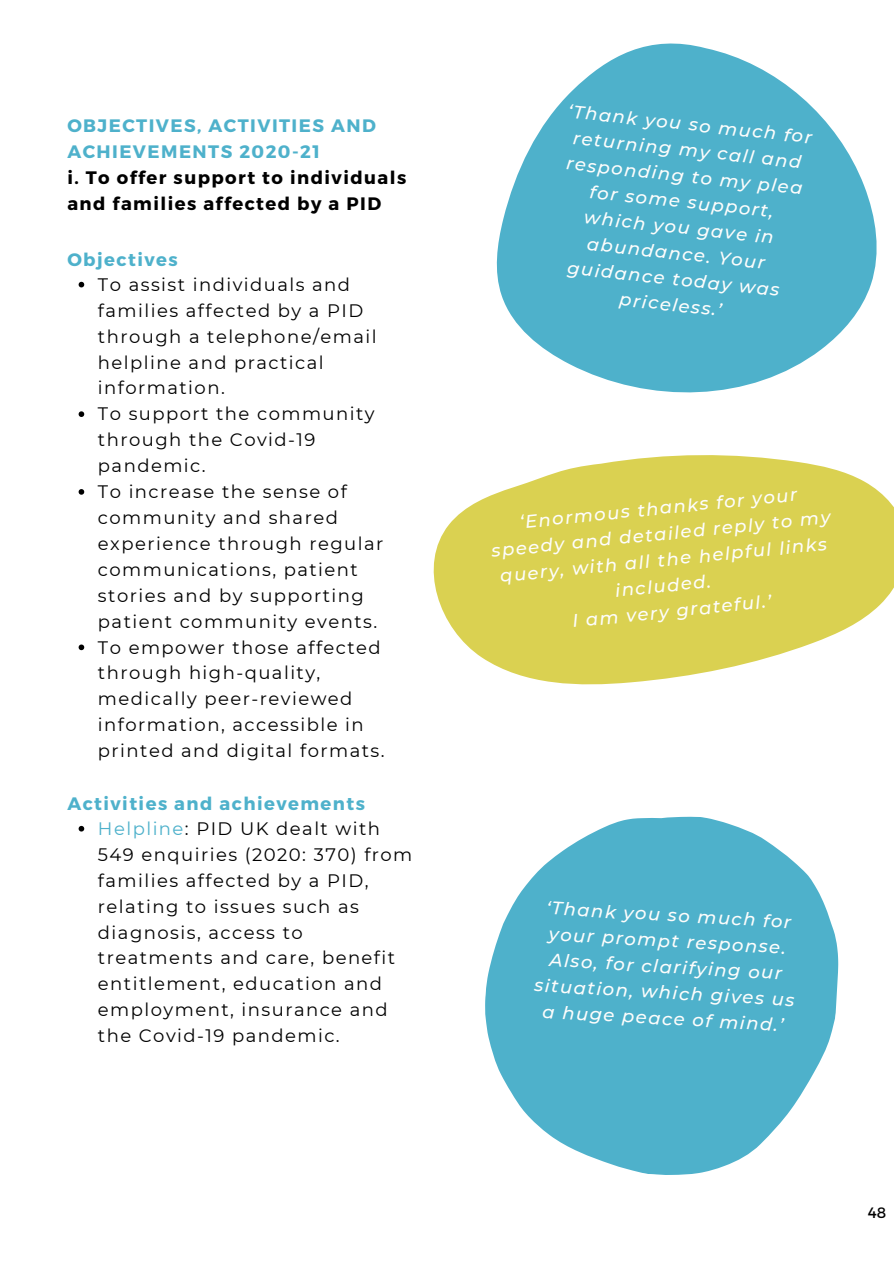
<style>
.page{position:relative;width:894px;height:1264px;background:#fff}
.page>*{position:absolute;margin:0;border:0;box-sizing:border-box;transform-origin:0 0}
.t1{font:18px/26px "Montserrat";letter-spacing:.08em;color:#000}
.t2{font:italic 500 18px/26px "Montserrat";color:#fdfdfc;text-align:center}
.t3{font:700 18px/26px "Montserrat";letter-spacing:.08em;color:#4eb1cb}
.t4{font:700 18px/26px "Montserrat";letter-spacing:.08em;color:#000}
.t5{font:15px "Montserrat";color:#000}
.s1{color:#4eb1cb}
</style>
<div class="page">
<svg style="left:433px;top:455px;width:460px;height:230px;fill:#dad151"></svg>
<svg style="left:485px;top:816px;width:353px;height:359px;fill:#4eb1cb"></svg>
<svg style="left:496px;top:43px;width:381px;height:350px;fill:#4eb1cb"></svg>
<svg style="left:79px;top:282px;width:5px;height:5px"></svg>
<svg style="left:79px;top:411px;width:5px;height:6px"></svg>
<svg style="left:79px;top:489px;width:5px;height:5px"></svg>
<svg style="left:79px;top:644px;width:5px;height:6px"></svg>
<svg style="left:79px;top:826px;width:5px;height:5px"></svg>
<p class="t3" style="left:67px;top:112px;width:310px">OBJECTIVES, ACTIVITIES AND<br>ACHIEVEMENTS 2020-21</p>
<p class="t4" style="left:67px;top:164px;width:340px">i. To offer support to individuals and families affected by a PID</p>
<p class="t3" style="left:67px;top:246px;width:112px">Objectives</p>
<p class="t1" style="left:98px;top:271px;width:288px">To assist individuals and families affected by a PID through a telephone/email helpline and practical information.<br>To support the community through the Covid-19 pandemic.<br>To increase the sense of community and shared experience through regular communications, patient stories and by supporting patient community events.<br>To empower those affected through high-quality, medically peer-reviewed information, accessible in printed and digital formats.</p>
<p class="t3" style="left:67px;top:789px;width:299px">Activities and achievements</p>
<p class="t1" style="left:98px;top:815px;width:316px"><span class="s1">Helpline</span>: PID UK dealt with<br>549 enquiries (2020: 370) from families affected by a PID, relating to issues such as diagnosis, access to treatments and care, benefit entitlement, education and employment, insurance and the Covid-19 pandemic.</p>
<p class="t2" style="left:569px;top:98px;width:247px;rotate:6deg">‘Thank you so much for returning my call and responding to my plea for some support, which you gave in</p>
<p class="t2" style="left:568px;top:254px;width:215px;rotate:6deg">guidance today was</p>
<p class="t2" style="left:588px;top:230px;width:180px;rotate:6deg">abundance. Your</p>
<p class="t2" style="left:620px;top:286px;width:104px;rotate:6deg">priceless.’</p>
<p class="t2" style="left:487px;top:513px;width:342px;rotate:-6deg">‘Enormous thanks for your speedy and detailed reply to my query, with all the helpful links included.<br>I am very grateful.’</p>
<p class="t2" style="left:539px;top:894px;width:262px;rotate:3deg">‘Thank you so much for your prompt response.<br>Also, for clarifying our situation, which gives us a huge peace of mind.’</p>
<p class="t5" style="left:867px;top:1203px;width:20px">48</p>
</div>
